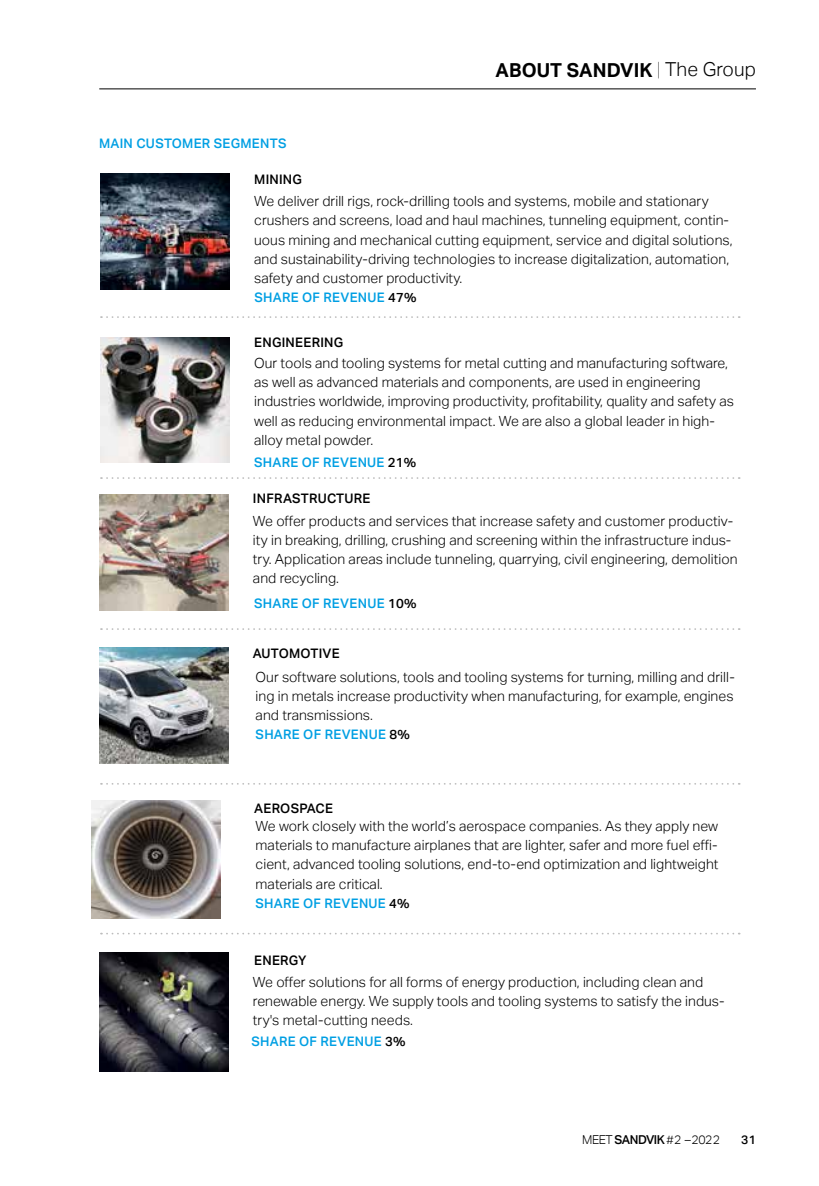
<style>
.page{position:relative;width:819px;height:1186px;background:#fff}
.page>*{position:absolute;margin:0;border:0;box-sizing:border-box;transform-origin:0 0}
.t1{font:700 19.25px "Aktiv Grotesk";letter-spacing:.005em;color:#000}
.t2{font:300 14px/19.2px "Aktiv Grotesk";letter-spacing:.005em;color:#000}
.t3{font:500 13.12px "Aktiv Grotesk";letter-spacing:.02em;color:#009fe3}
.t4{font:500 13.12px "Aktiv Grotesk";letter-spacing:.02em;color:#000}
.t5{font:500 12.25px "Aktiv Grotesk";letter-spacing:-.04em;color:#000}
.t6{font:500 12.25px "Aktiv Grotesk";color:#000}
.s1{font-weight:100}
.s2{font-weight:300}
.s3{color:#000}
</style>
<div class="page">
<hr style="left:99px;top:89px;width:657px;height:1px;background:#000">
<img style="left:100px;top:337px;width:129px;height:125px">
<svg style="left:101px;top:316px;width:638px;height:2px"></svg>
<svg style="left:101px;top:477px;width:638px;height:2px"></svg>
<svg style="left:101px;top:628px;width:638px;height:2px"></svg>
<svg style="left:101px;top:783px;width:638px;height:1px"></svg>
<svg style="left:101px;top:932px;width:638px;height:2px"></svg>
<img style="left:99px;top:952px;width:129px;height:119px">
<img style="left:99px;top:647px;width:129px;height:116px">
<img style="left:99px;top:494px;width:129px;height:116px">
<img style="left:100px;top:174px;width:129px;height:116px">
<img style="left:92px;top:800px;width:129px;height:118px">
<p class="t3" style="left:99px;top:136px;width:189px">MAIN CUSTOMER SEGMENTS</p>
<h1 class="t1" style="left:495px;top:60px;width:262px">ABOUT SANDVIK <span class="s1">|</span> <span class="s2">The Group</span></h1>
<p class="t4" style="left:254px;top:172px;width:49px">MINING</p>
<p class="t2" style="left:254px;top:192px;width:480px">We deliver drill rigs, rock-drilling tools and systems, mobile and stationary crushers and screens, load and haul machines, tunneling equipment, contin&shy;uous mining and mechanical cutting equipment, service and digital solutions, and sustainability-driving technologies to increase digitalization, automation, safety and customer productivity.</p>
<p class="t3" style="left:254px;top:290px;width:164px">SHARE OF REVENUE <span class="s3">47%</span></p>
<p class="t4" style="left:254px;top:334px;width:91px">ENGINEERING</p>
<p class="t2" style="left:254px;top:353px;width:481px">Our tools and tooling systems for metal cutting and manufacturing software, as well as advanced materials and components, are used in engineering industries worldwide, improving productivity, profitability, quality and safety as well as reducing environmental impact. We are also a global leader in high&shy;alloy metal powder.</p>
<p class="t3" style="left:254px;top:455px;width:164px">SHARE OF REVENUE <span class="s3">21%</span></p>
<p class="t4" style="left:253px;top:491px;width:119px">INFRASTRUCTURE</p>
<p class="t2" style="left:253px;top:511px;width:486px">We offer products and services that increase safety and customer productiv&shy;ity in breaking, drilling, crushing and screening within the infrastructure indus&shy;try. Application areas include tunneling, quarrying, civil engineering, demolition and recycling.</p>
<p class="t3" style="left:254px;top:595px;width:164px">SHARE OF REVENUE <span class="s3">10%</span></p>
<p class="t4" style="left:253px;top:645px;width:88px">AUTOMOTIVE</p>
<p class="t2" style="left:255px;top:667px;width:480px;text-align:justify">Our software solutions, tools and tooling systems for turning, milling and drill&shy;ing in metals increase productivity when manufacturing, for example, engines and transmissions.</p>
<p class="t3" style="left:255px;top:727px;width:156px">SHARE OF REVENUE <span class="s3">8%</span></p>
<p class="t4" style="left:254px;top:801px;width:80px">AEROSPACE</p>
<p class="t2" style="left:255px;top:816px;width:464px;text-align:justify">We work closely with the world’s aerospace companies. As they apply new materials to manufacture airplanes that are lighter, safer and more fuel effi&shy;cient, advanced tooling solutions, end-to-end optimization and lightweight materials are critical.</p>
<p class="t3" style="left:255px;top:896px;width:156px">SHARE OF REVENUE <span class="s3">4%</span></p>
<p class="t4" style="left:254px;top:953px;width:54px">ENERGY</p>
<p class="t2" style="left:253px;top:972px;width:473px">We offer solutions for all forms of energy production, including clean and renewable energy. We supply tools and tooling systems to satisfy the indus&shy;try's metal-cutting needs.</p>
<p class="t3" style="left:251px;top:1033px;width:156px">SHARE OF REVENUE <span class="s3">3%</span></p>
<p class="t5" style="left:582px;top:1132px;width:139px"><span class="s2">MEET</span> SANDVIK <span class="s2">#</span><span class="s2">2 –2022</span></p>
<p class="t6" style="left:741px;top:1132px;width:16px">31</p>
</div>
